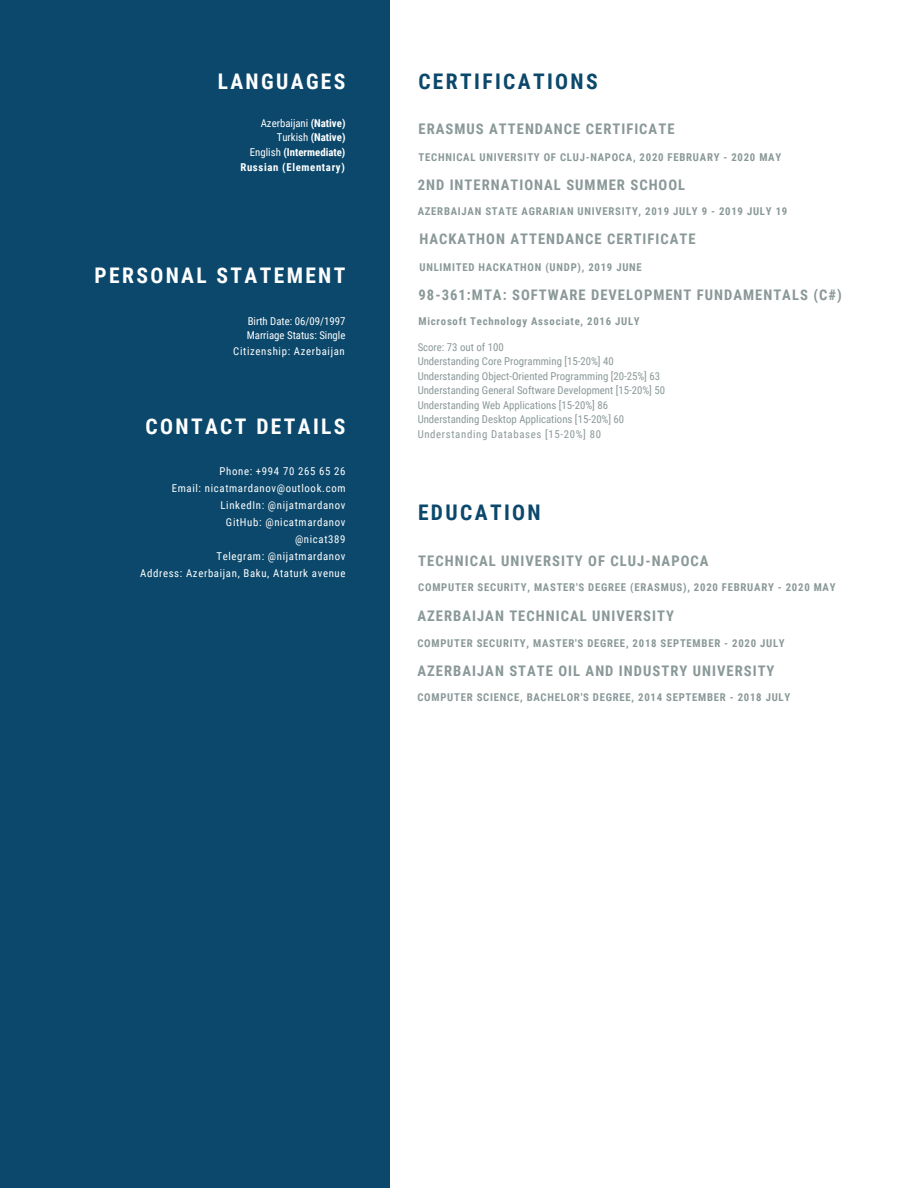
<style>
.page{position:relative;width:918px;height:1188px;background:#fff}
.page>*{position:absolute;margin:0;border:0;box-sizing:border-box;transform-origin:0 0}
.t1{font:700 21.45px "Roboto Condensed";letter-spacing:.11em;color:#fff}
.t2{font:700 21.45px "Roboto Condensed";letter-spacing:.11em;color:#0b486b}
.t3{font:700 14.55px "Roboto Condensed";letter-spacing:.07em;color:#8a9898}
.t4{font:700 10.8px "Roboto Condensed";letter-spacing:.07em;color:#8a9898}
.t5{font:10.8px "Roboto Condensed";color:#8a9898}
.t6{font:10.8px "Roboto Condensed";letter-spacing:.06em;color:#fff}
.t7{font:10.8px "Roboto Condensed";color:#fff}
.t8{font:700 10.8px "Roboto Condensed";color:#fff}
.t9{font:10.8px "Roboto Condensed";letter-spacing:.06em;color:#8a9898}
.t10{font:700 10.8px "Roboto Condensed";letter-spacing:.06em;color:#fff}
.s1{font-weight:700}
.s2{font-weight:400}
</style>
<div class="page">
<div style="left:0;top:0;width:390px;height:1188px;background:#0b486b"></div>
<p class="t1" style="left:218px;top:69px;width:129px">LANGUAGES</p>
<p class="t7" style="left:261px;top:117px;width:86px">Azerbaijani <span class="s1">(Native)</span></p>
<p class="t8" style="left:277px;top:131px;width:70px"><span class="s2">Turkish</span> (Native)</p>
<p class="t8" style="left:250px;top:146px;width:97px"><span class="s2">English</span> (Intermediate)</p>
<p class="t10" style="left:240px;top:161px;width:106px">Russian (Elementary)</p>
<p class="t1" style="left:95px;top:263px;width:252px">PERSONAL STATEMENT</p>
<p class="t7" style="left:248px;top:315px;width:99px">Birth Date: 06/09/1997</p>
<p class="t7" style="left:247px;top:329px;width:100px">Marriage Status: Single</p>
<p class="t6" style="left:233px;top:345px;width:113px">Citizenship: Azerbaijan</p>
<p class="t1" style="left:146px;top:414px;width:201px">CONTACT DETAILS</p>
<p class="t6" style="left:220px;top:465px;width:127px">Phone: +994 70 265 65 26</p>
<p class="t6" style="left:172px;top:482px;width:175px">Email: nicatmardanov@outlook.com</p>
<p class="t6" style="left:221px;top:499px;width:127px">LinkedIn: @nijatmardanov</p>
<p class="t6" style="left:226px;top:516px;width:121px">GitHub: @nicatmardanov</p>
<p class="t6" style="left:295px;top:533px;width:52px">@nicat389</p>
<p class="t6" style="left:216px;top:550px;width:131px">Telegram: @nijatmardanov</p>
<p class="t6" style="left:140px;top:567px;width:207px">Address: Azerbaijan, Baku, Ataturk avenue</p>
<p class="t2" style="left:418px;top:69px;width:181px">CERTIFICATIONS</p>
<p class="t3" style="left:419px;top:121px;width:257px">ERASMUS ATTENDANCE CERTIFICATE</p>
<p class="t4" style="left:419px;top:151px;width:364px">TECHNICAL UNIVERSITY OF CLUJ-NAPOCA, 2020 FEBRUARY - 2020 MAY</p>
<p class="t3" style="left:418px;top:176px;width:269px">2ND INTERNATIONAL SUMMER SCHOOL</p>
<p class="t4" style="left:418px;top:205px;width:371px">AZERBAIJAN STATE AGRARIAN UNIVERSITY, 2019 JULY 9 - 2019 JULY 19</p>
<p class="t3" style="left:419px;top:231px;width:278px">HACKATHON ATTENDANCE CERTIFICATE</p>
<p class="t4" style="left:419px;top:261px;width:224px">UNLIMITED HACKATHON (UNDP), 2019 JUNE</p>
<p class="t3" style="left:419px;top:286px;width:425px">98-361:MTA: SOFTWARE DEVELOPMENT FUNDAMENTALS (C#)</p>
<p class="t4" style="left:419px;top:315px;width:223px">Microsoft Technology Associate, 2016 JULY</p>
<p class="t5" style="left:418px;top:341px;width:87px">Score: 73 out of 100</p>
<p class="t5" style="left:418px;top:355px;width:198px">Understanding Core Programming [15-20%] 40</p>
<p class="t5" style="left:418px;top:370px;width:244px">Understanding Object-Oriented Programming [20-25%] 63</p>
<p class="t5" style="left:418px;top:384px;width:249px">Understanding General Software Development [15-20%] 50</p>
<p class="t5" style="left:418px;top:399px;width:192px">Understanding Web Applications [15-20%] 86</p>
<p class="t5" style="left:418px;top:413px;width:208px">Understanding Desktop Applications [15-20%] 60</p>
<p class="t9" style="left:418px;top:428px;width:185px">Understanding Databases [15-20%] 80</p>
<p class="t2" style="left:418px;top:500px;width:124px">EDUCATION</p>
<p class="t3" style="left:418px;top:553px;width:292px">TECHNICAL UNIVERSITY OF CLUJ-NAPOCA</p>
<p class="t4" style="left:418px;top:581px;width:419px">COMPUTER SECURITY, MASTER'S DEGREE (ERASMUS), 2020 FEBRUARY - 2020 MAY</p>
<p class="t3" style="left:417px;top:608px;width:258px">AZERBAIJAN TECHNICAL UNIVERSITY</p>
<p class="t4" style="left:417px;top:636px;width:369px">COMPUTER SECURITY, MASTER'S DEGREE, 2018 SEPTEMBER - 2020 JULY</p>
<p class="t3" style="left:417px;top:662px;width:359px">AZERBAIJAN STATE OIL AND INDUSTRY UNIVERSITY</p>
<p class="t4" style="left:417px;top:691px;width:374px">COMPUTER SCIENCE, BACHELOR'S DEGREE, 2014 SEPTEMBER - 2018 JULY</p>
</div>
